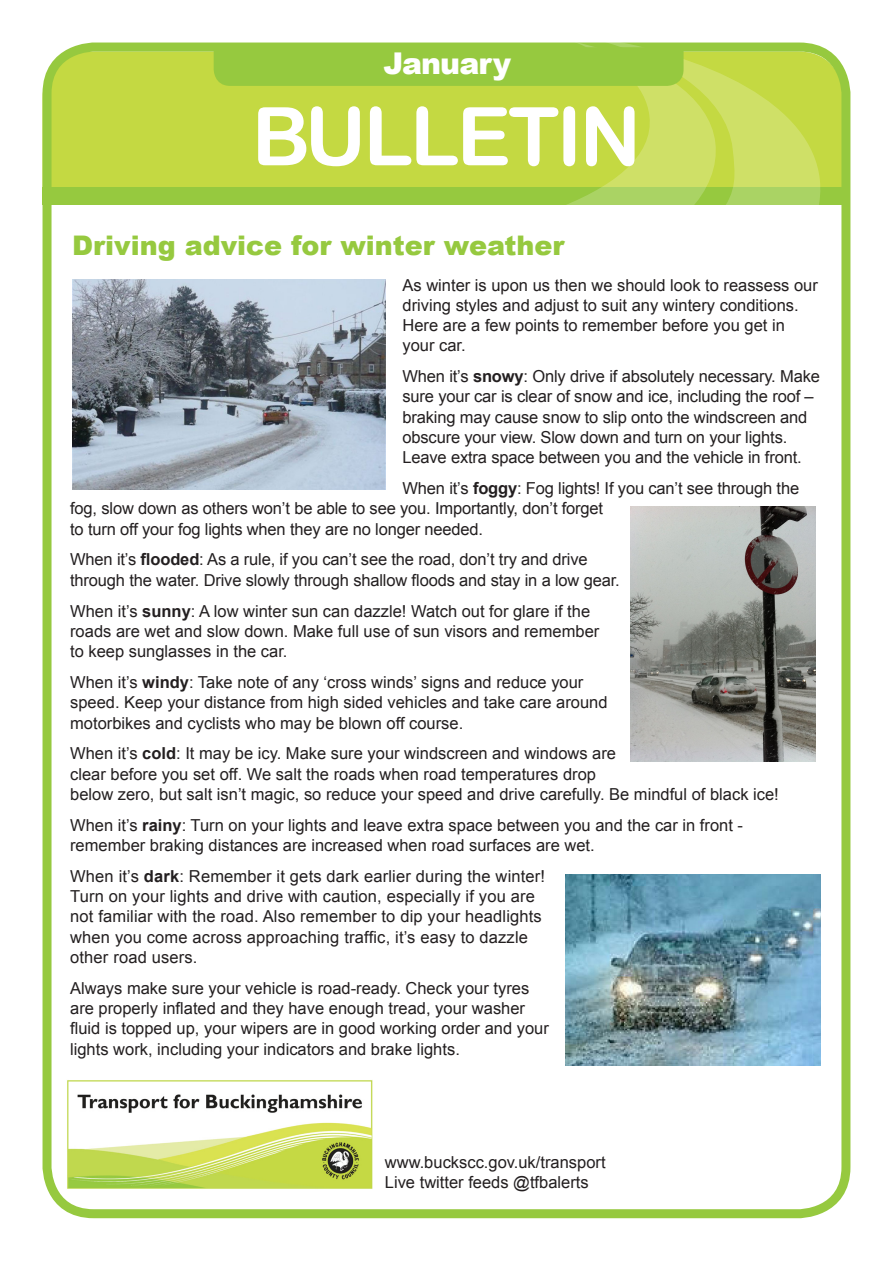
<style>
.page{position:relative;width:893px;height:1263px;background:#fff}
.page>*{position:absolute;margin:0;border:0;box-sizing:border-box;transform-origin:0 0}
.t1{font:81px "Arial Rounded MT Bold";letter-spacing:-.03em;color:#fff}
.t2{font:900 30px "Arial";letter-spacing:-.03em;color:#fff}
.Heading{font:900 27px "Arial";color:#96c93f}
.text{font:16.5px/20.2px "Arial";color:#231f20}
.s1{font-weight:700}
</style>
<div class="page">
<div style="left:43px;top:51px;width:798px;height:136px;background:#c4d942"></div>
<div style="left:43px;top:43px;width:807px;height:1175px;border:9px solid #96c93f;border-radius:47px"></div>
<img style="left:67px;top:1080px;width:306px;height:109px">
<img style="left:630px;top:506px;width:185px;height:255px">
<img style="left:566px;top:875px;width:255px;height:190px">
<div style="left:43px;top:187px;width:801px;height:17px;background:#96c93f"></div>
<svg style="left:214px;top:42px;width:607px;height:163px;background:#b7d548"></svg>
<img style="left:72px;top:280px;width:313px;height:210px">
<p class="t2" style="left:383px;top:41px;width:129px">January</p>
<p class="t1" style="left:252px;top:89px;width:391px">BULLETIN</p>
<p class="Heading" style="left:72px;top:226px;width:494px">Driving advice for winter weather</p>
<p class="text" style="left:402px;top:275px;width:417px">As winter is upon us then we should look to reassess our driving styles and adjust to suit any wintery conditions.<br>Here are a few points to remember before you get in your car.</p>
<p class="text" style="left:402px;top:366px;width:419px">When it’s <span class="s1">snowy</span>: Only drive if absolutely necessary. Make sure your car is clear of snow and ice, including the roof – braking may cause snow to slip onto the windscreen and obscure your view. Slow down and turn on your lights.<br>Leave extra space between you and the vehicle in front.</p>
<p class="text" style="left:70px;top:478px;width:731px;text-indent:332px">When it’s <span class="s1">foggy</span>: Fog lights! If you can’t see through the fog, slow down as others won’t be able to see you. Importantly, don’t forget<br>to turn off your fog lights when they are no longer needed.</p>
<p class="text" style="left:70px;top:550px;width:551px">When it’s <span class="s1">flooded</span>: As a rule, if you can’t see the road, don’t try and drive through the water. Drive slowly through shallow floods and stay in a low gear.</p>
<p class="text" style="left:70px;top:601px;width:531px">When it’s <span class="s1">sunny</span>: A low winter sun can dazzle! Watch out for glare if the roads are wet and slow down. Make full use of sun visors and remember to keep sunglasses in the car.</p>
<p class="text" style="left:70px;top:672px;width:539px">When it’s <span class="s1">windy</span>: Take note of any ‘cross winds’ signs and reduce your speed. Keep your distance from high sided vehicles and take care around motorbikes and cyclists who may be blown off course.</p>
<p class="text" style="left:70px;top:744px;width:710px">When it’s <span class="s1">cold</span>: It may be icy. Make sure your windscreen and windows are<br>clear before you set off. We salt the roads when road temperatures drop<br>below zero, but salt isn’t magic, so reduce your speed and drive carefully. Be mindful of black ice!</p>
<p class="text" style="left:70px;top:815px;width:674px">When it’s <span class="s1">rainy</span>: Turn on your lights and leave extra space between you and the car in front - remember braking distances are increased when road surfaces are wet.</p>
<p class="text" style="left:70px;top:866px;width:477px">When it’s <span class="s1">dark</span>: Remember it gets dark earlier during the winter!<br>Turn on your lights and drive with caution, especially if you are not familiar with the road. Also remember to dip your headlights when you come across approaching traffic, it’s easy to dazzle other road users.</p>
<p class="text" style="left:70px;top:978px;width:480px">Always make sure your vehicle is road-ready. Check your tyres are properly inflated and they have enough tread, your washer fluid is topped up, your wipers are in good working order and your lights work, including your indicators and brake lights.</p>
<p class="text" style="left:385px;top:1152px;width:222px">www.buckscc.gov.uk/transport</p>
<p class="text" style="left:385px;top:1172px;width:205px">Live twitter feeds @tfbalerts</p>
</div>
